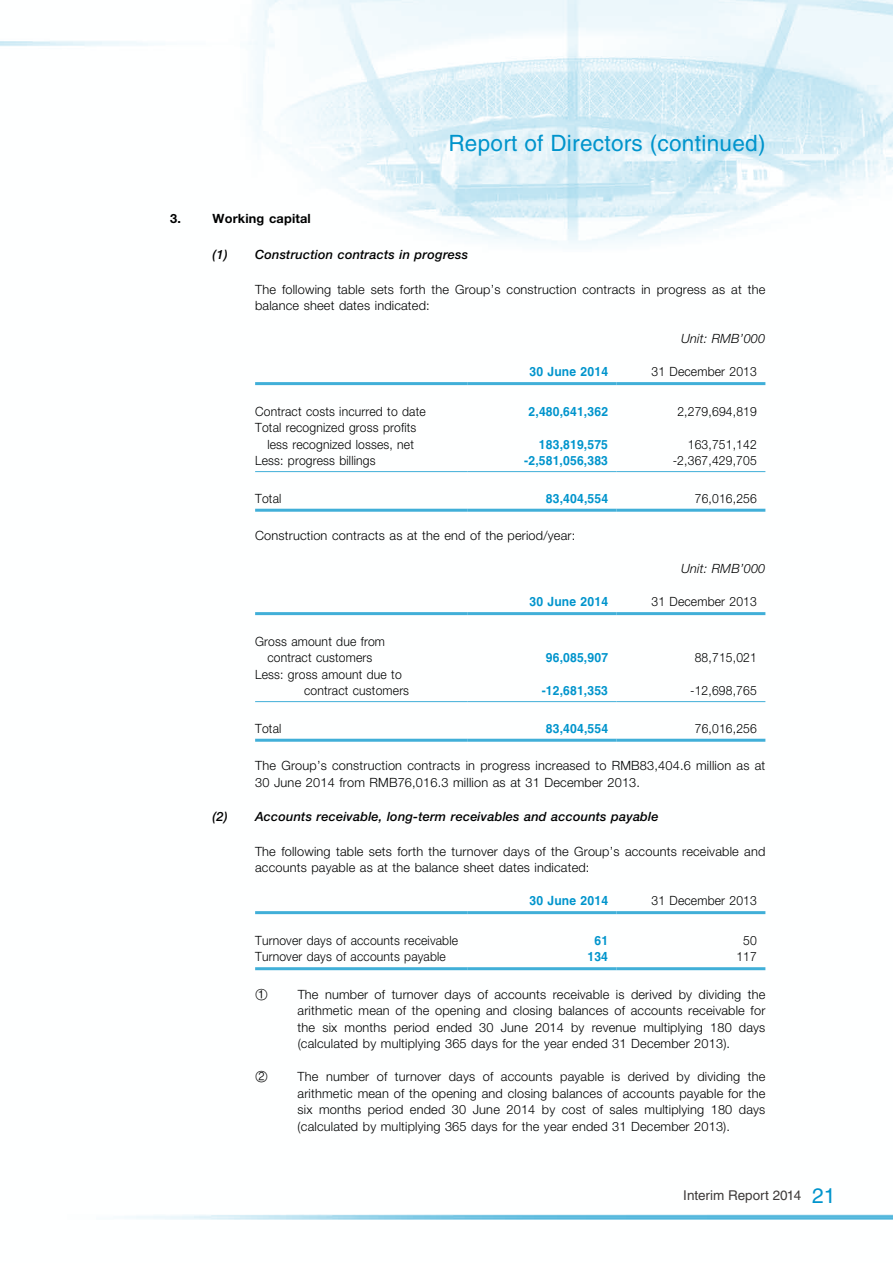
<style>
.page{position:relative;width:893px;height:1263px;background:#fff}
.page>*{position:absolute;margin:0;border:0;box-sizing:border-box;transform-origin:0 0}
.t1{font:22.5px "Helvetica LT Std";letter-spacing:.015em;color:#0094cc}
.t2{font:13.5px "Helvetica LT Std";color:#3e3a39}
.t3{font:300 12.75px/16.5px "Helvetica Neue LT Std";letter-spacing:.015em;color:#000}
.t4{font:300 12.75px/16.5px "Helvetica Neue LT Std";letter-spacing:.015em;color:#000;text-align:right;scale:.95 1}
.t5{font:700 12.75px "Helvetica LT Std";letter-spacing:.015em;color:#0094cc;scale:.95 1}
.t6{font:italic 500 12.75px "Helvetica Neue LT Std";letter-spacing:.015em;color:#000}
.t7{font:italic 300 12.75px "Helvetica Neue LT Std";letter-spacing:.015em;color:#000}
.t8{font:700 12.75px "Helvetica Neue LT Std";letter-spacing:.015em;color:#000}
.t9{font:300 12.75px "ST Heiti SC";color:#000}
.s1{font-size:21px;color:#0094cc}
</style>
<div class="page">
<img style="left:0;top:0;width:893px;height:1220px">
<hr style="left:255px;top:382px;width:213px;height:3px;background:#40afd8">
<hr style="left:468px;top:382px;width:149px;height:3px;background:#40afd8">
<hr style="left:617px;top:382px;width:148px;height:3px;background:#40afd8">
<hr style="left:255px;top:471px;width:213px;height:1px;background:#40afd8">
<hr style="left:468px;top:471px;width:149px;height:1px;background:#40afd8">
<hr style="left:617px;top:471px;width:148px;height:1px;background:#40afd8">
<hr style="left:255px;top:509px;width:213px;height:3px;background:#40afd8">
<hr style="left:468px;top:509px;width:149px;height:3px;background:#40afd8">
<hr style="left:617px;top:509px;width:148px;height:3px;background:#40afd8">
<hr style="left:255px;top:612px;width:213px;height:3px;background:#40afd8">
<hr style="left:468px;top:612px;width:149px;height:3px;background:#40afd8">
<hr style="left:617px;top:612px;width:148px;height:3px;background:#40afd8">
<hr style="left:255px;top:701px;width:213px;height:1px;background:#40afd8">
<hr style="left:468px;top:701px;width:149px;height:1px;background:#40afd8">
<hr style="left:617px;top:701px;width:148px;height:1px;background:#40afd8">
<hr style="left:255px;top:739px;width:213px;height:3px;background:#40afd8">
<hr style="left:468px;top:739px;width:149px;height:3px;background:#40afd8">
<hr style="left:617px;top:739px;width:148px;height:3px;background:#40afd8">
<hr style="left:255px;top:911px;width:213px;height:3px;background:#40afd8">
<hr style="left:468px;top:911px;width:149px;height:3px;background:#40afd8">
<hr style="left:617px;top:911px;width:148px;height:3px;background:#40afd8">
<hr style="left:255px;top:967px;width:213px;height:3px;background:#40afd8">
<hr style="left:468px;top:967px;width:149px;height:3px;background:#40afd8">
<hr style="left:617px;top:967px;width:148px;height:3px;background:#40afd8">
<h1 class="t1" style="left:448px;top:130px;width:319px">Report of Directors (continued)</h1>
<p class="t8" style="left:170px;top:211px;width:12px">3.</p>
<p class="t8" style="left:213px;top:211px;width:100px">Working capital</p>
<p class="t6" style="left:213px;top:247px;width:257px">(1) Construction contracts in progress</p>
<p class="t3" style="left:255px;top:281px;width:512px">The following table sets forth the Group’s construction contracts in progress as at the balance sheet dates indicated:</p>
<p class="t7" style="left:681px;top:331px;width:86px">Unit: RMB’000</p>
<p class="t5" style="left:529px;top:364px;width:84px">30 June 2014</p>
<p class="t4" style="left:652px;top:363px;width:112px">31 December 2013</p>
<p class="t4" style="left:255px;top:403px;width:181px">Contract costs incurred to date</p>
<p class="t5" style="left:529px;top:403px;width:85px">2,480,641,362</p>
<p class="t4" style="left:677px;top:403px;width:85px">2,279,694,819</p>
<p class="t4" style="left:255px;top:419px;width:171px">Total recognized gross profits less recognized losses, net</p>
<p class="t5" style="left:539px;top:436px;width:74px">183,819,575</p>
<p class="t4" style="left:688px;top:436px;width:74px">163,751,142</p>
<p class="t4" style="left:255px;top:452px;width:128px">Less: progress billings</p>
<p class="t5" style="left:524px;top:453px;width:90px">-2,581,056,383</p>
<p class="t4" style="left:673px;top:452px;width:90px">-2,367,429,705</p>
<p class="t4" style="left:255px;top:490px;width:29px">Total</p>
<p class="t5" style="left:546px;top:490px;width:67px">83,404,554</p>
<p class="t4" style="left:695px;top:490px;width:67px">76,016,256</p>
<p class="t3" style="left:255px;top:527px;width:322px">Construction contracts as at the end of the period/year:</p>
<p class="t7" style="left:681px;top:561px;width:86px">Unit: RMB’000</p>
<p class="t5" style="left:529px;top:594px;width:84px">30 June 2014</p>
<p class="t4" style="left:652px;top:593px;width:112px">31 December 2013</p>
<p class="t4" style="left:255px;top:633px;width:138px;text-align:center">Gross amount due from contract customers</p>
<p class="t5" style="left:546px;top:650px;width:67px">96,085,907</p>
<p class="t4" style="left:695px;top:649px;width:67px">88,715,021</p>
<p class="t4" style="left:304px;top:666px;width:112px;text-align:left;text-indent:-49px">Less: gross amount due to contract customers</p>
<p class="t5" style="left:542px;top:683px;width:71px">-12,681,353</p>
<p class="t4" style="left:690px;top:682px;width:72px">-12,698,765</p>
<p class="t4" style="left:255px;top:720px;width:29px">Total</p>
<p class="t5" style="left:546px;top:720px;width:67px">83,404,554</p>
<p class="t4" style="left:695px;top:720px;width:67px">76,016,256</p>
<p class="t3" style="left:255px;top:757px;width:512px">The Group’s construction contracts in progress increased to RMB83,404.6 million as at<br>30 June 2014 from RMB76,016.3 million as at 31 December 2013.</p>
<p class="t6" style="left:213px;top:809px;width:448px">(2) Accounts receivable, long-term receivables and accounts payable</p>
<p class="t3" style="left:255px;top:843px;width:512px">The following table sets forth the turnover days of the Group’s accounts receivable and accounts payable as at the balance sheet dates indicated:</p>
<p class="t5" style="left:529px;top:893px;width:84px">30 June 2014</p>
<p class="t4" style="left:652px;top:892px;width:112px">31 December 2013</p>
<p class="t4" style="left:255px;top:932px;width:215px">Turnover days of accounts receivable</p>
<p class="t5" style="left:594px;top:932px;width:16px">61</p>
<p class="t4" style="left:743px;top:932px;width:16px">50</p>
<p class="t4" style="left:255px;top:948px;width:202px">Turnover days of accounts payable</p>
<p class="t5" style="left:587px;top:949px;width:23px">134</p>
<p class="t4" style="left:736px;top:948px;width:23px">117</p>
<p class="t9" style="left:255px;top:983px;width:14px">①</p>
<p class="t3" style="left:298px;top:986px;width:469px;text-align:justify">The number of turnover days of accounts receivable is derived by dividing the arithmetic mean of the opening and closing balances of accounts receivable for the six months period ended 30 June 2014 by revenue multiplying 180 days (calculated by multiplying 365 days for the year ended 31 December 2013).</p>
<p class="t9" style="left:255px;top:1065px;width:14px">②</p>
<p class="t3" style="left:298px;top:1068px;width:469px;text-align:justify">The number of turnover days of accounts payable is derived by dividing the arithmetic mean of the opening and closing balances of accounts payable for the six months period ended 30 June 2014 by cost of sales multiplying 180 days (calculated by multiplying 365 days for the year ended 31 December 2013).</p>
<p class="t2" style="left:683px;top:1188px;width:154px">Interim Report 2014 <span class="s1">21</span></p>
</div>
